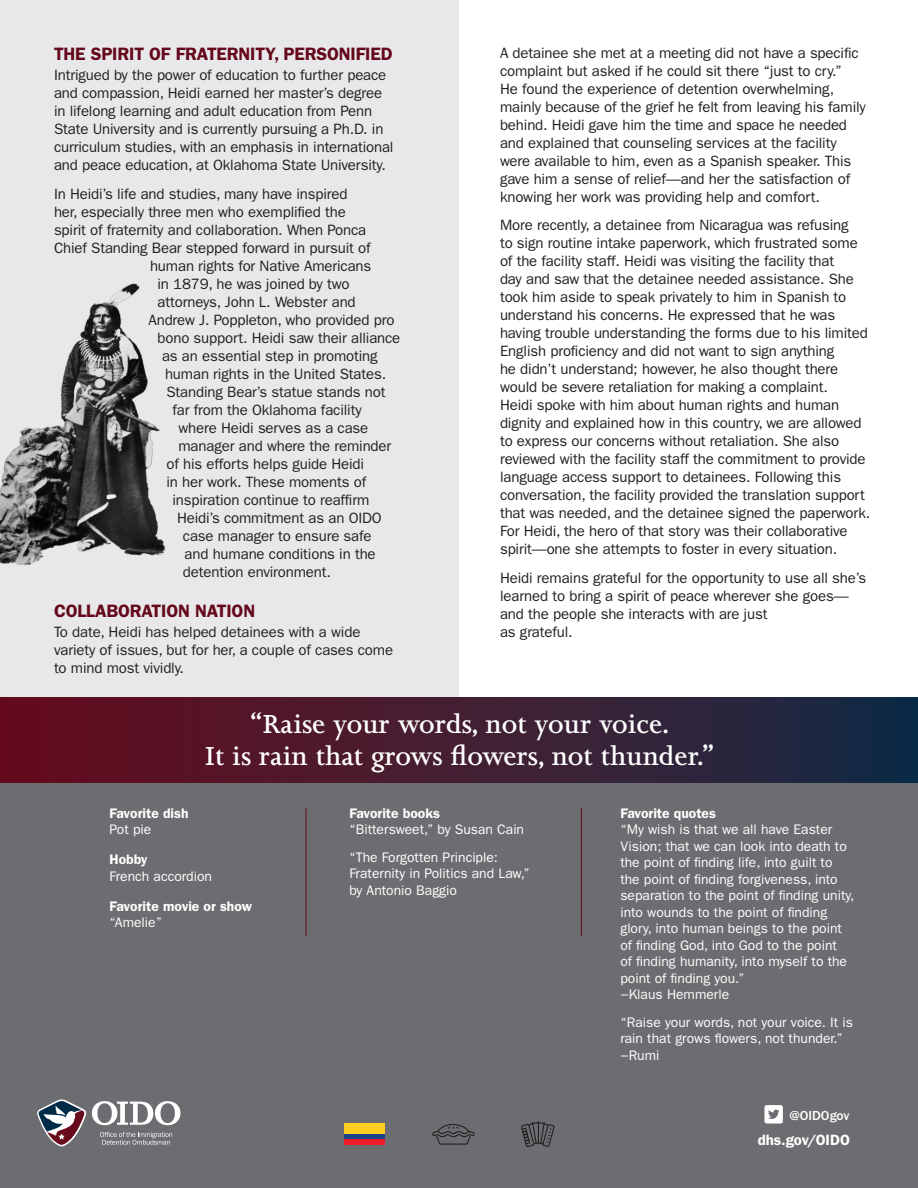
<style>
.page{position:relative;width:918px;height:1188px;background:#fff}
.page>*{position:absolute;margin:0;border:0;box-sizing:border-box;transform-origin:0 0}
.t1{font:600 30px/31.5px "Joanna MT Std";color:#fff;text-align:center}
.t2{font:600 18px "ITC Franklin Gothic Std";letter-spacing:-.01em;color:#65081b}
.t3{font:15px/18px "ITC Franklin Gothic Std";letter-spacing:-.01em;color:#231f20}
.t4{font:600 15px "ITC Franklin Gothic Std";letter-spacing:-.005em;color:#fff}
.t5{font:13.8px/16.5px "ITC Franklin Gothic Std";color:#fff}
.t6{font:600 13.8px "ITC Franklin Gothic Std";color:#fff}
.t7{font:500 13.5px "ITC Franklin Gothic Std";color:#fff}
</style>
<div class="page">
<div style="left:0;top:777px;width:918px;height:411px;background:#6c6d70"></div>
<div style="left:0;top:0;width:459px;height:769px;background:#e8e8ea"></div>
<svg style="left:37px;top:1099px;width:143px;height:47px"></svg>
<hr style="left:306px;top:808px;width:1px;height:129px;background:#65081b">
<hr style="left:581px;top:808px;width:1px;height:129px;background:#65081b">
<div style="left:0;top:697px;width:918px;height:86px;background:linear-gradient(to right,#6a0c1d,#162d45)"></div>
<img style="left:0;top:283px;width:166px;height:283px">
<svg style="left:432px;top:1124px;width:43px;height:21px"></svg>
<div style="left:345px;top:1124px;width:40px;height:10px;background:#fece21"></div>
<div style="left:345px;top:1134px;width:40px;height:6px;background:#1a4489"></div>
<div style="left:345px;top:1140px;width:40px;height:5px;background:#ee1b2b"></div>
<svg style="left:521px;top:1121px;width:34px;height:26px"></svg>
<svg style="left:764px;top:1105px;width:19px;height:19px"></svg>
<h2 class="t2" style="left:54px;top:43px;width:340px">THE SPIRIT OF FRATERNITY, PERSONIFIED</h2>
<p class="t3" style="left:54px;top:66px;width:341px">Intrigued by the power of education to further peace and compassion, Heidi earned her master’s degree in lifelong learning and adult education from Penn State University and is currently pursuing a Ph.D. in curriculum studies, with an emphasis in international and peace education, at Oklahoma State University.</p>
<p class="t3" style="left:54px;top:185px;width:295px">In Heidi’s life and studies, many have inspired</p>
<p class="t3" style="left:54px;top:203px;width:293px">her, especially three men who exemplified the</p>
<p class="t3" style="left:54px;top:221px;width:314px">spirit of fraternity and collaboration. When Ponca</p>
<p class="t3" style="left:54px;top:239px;width:318px">Chief Standing Bear stepped forward in pursuit of</p>
<p class="t3" style="left:150px;top:257px;width:223px">human rights for Native Americans</p>
<p class="t3" style="left:158px;top:275px;width:194px">in 1879, he was joined by two</p>
<p class="t3" style="left:158px;top:293px;width:200px">attorneys, John L. Webster and</p>
<p class="t3" style="left:148px;top:311px;width:247px">Andrew J. Poppleton, who provided pro</p>
<p class="t3" style="left:158px;top:329px;width:244px">bono support. Heidi saw their alliance</p>
<p class="t3" style="left:162px;top:347px;width:217px">as an essential step in promoting</p>
<p class="t3" style="left:165px;top:365px;width:223px">human rights in the United States.</p>
<p class="t3" style="left:166px;top:383px;width:220px">Standing Bear’s statue stands not</p>
<p class="t3" style="left:172px;top:401px;width:191px">far from the Oklahoma facility</p>
<p class="t3" style="left:178px;top:419px;width:191px">where Heidi serves as a case</p>
<p class="t3" style="left:178px;top:437px;width:214px">manager and where the reminder</p>
<p class="t3" style="left:166px;top:455px;width:199px">of his efforts helps guide Heidi</p>
<p class="t3" style="left:166px;top:473px;width:201px">in her work. These moments of</p>
<p class="t3" style="left:172px;top:491px;width:199px">inspiration continue to reaffirm</p>
<p class="t3" style="left:177px;top:509px;width:206px">Heidi’s commitment as an OIDO</p>
<p class="t3" style="left:183px;top:527px;width:190px">case manager to ensure safe</p>
<p class="t3" style="left:184px;top:545px;width:193px">and humane conditions in the</p>
<p class="t3" style="left:183px;top:563px;width:150px">detention environment.</p>
<h2 class="t2" style="left:54px;top:600px;width:203px">COLLABORATION NATION</h2>
<p class="t3" style="left:54px;top:623px;width:341px">To date, Heidi has helped detainees with a wide variety of issues, but for her, a couple of cases come to mind most vividly.</p>
<p class="t3" style="left:500px;top:44px;width:367px">A detainee she met at a meeting did not have a specific complaint but asked if he could sit there “just to cry.”<br>He found the experience of detention overwhelming, mainly because of the grief he felt from leaving his family behind. Heidi gave him the time and space he needed and explained that counseling services at the facility were available to him, even as a Spanish speaker. This gave him a sense of relief—and her the satisfaction of knowing her work was providing help and comfort.</p>
<p class="t3" style="left:500px;top:216px;width:372px">More recently, a detainee from Nicaragua was refusing<br>to sign routine intake paperwork, which frustrated some of the facility staff. Heidi was visiting the facility that<br>day and saw that the detainee needed assistance. She took him aside to speak privately to him in Spanish to understand his concerns. He expressed that he was having trouble understanding the forms due to his limited English proficiency and did not want to sign anything<br>he didn’t understand; however, he also thought there would be severe retaliation for making a complaint.<br>Heidi spoke with him about human rights and human dignity and explained how in this country, we are allowed to express our concerns without retaliation. She also reviewed with the facility staff the commitment to provide language access support to detainees. Following this conversation, the facility provided the translation support that was needed, and the detainee signed the paperwork.<br>For Heidi, the hero of that story was their collaborative spirit—one she attempts to foster in every situation.</p>
<p class="t3" style="left:500px;top:569px;width:368px">Heidi remains grateful for the opportunity to use all she’s learned to bring a spirit of peace wherever she goes— and the people she interacts with are just<br>as grateful.</p>
<p class="t1" style="left:205px;top:709px;width:511px">“Raise your words, not your voice.<br>It is rain that grows flowers, not thunder.”</p>
<p class="t6" style="left:110px;top:805px;width:81px">Favorite dish</p>
<p class="t5" style="left:110px;top:821px;width:43px">Pot pie</p>
<p class="t6" style="left:110px;top:851px;width:40px">Hobby</p>
<p class="t5" style="left:110px;top:868px;width:104px">French accordion</p>
<p class="t6" style="left:110px;top:898px;width:144px">Favorite movie or show</p>
<p class="t5" style="left:110px;top:914px;width:54px">“Amelie”</p>
<p class="t6" style="left:349px;top:805px;width:92px">Favorite books</p>
<p class="t5" style="left:349px;top:821px;width:176px">“Bittersweet,” by Susan Cain</p>
<p class="t5" style="left:349px;top:849px;width:182px">“The Forgotten Principle:<br>Fraternity in Politics and Law,” by Antonio Baggio</p>
<p class="t6" style="left:620px;top:805px;width:97px">Favorite quotes</p>
<p class="t5" style="left:620px;top:821px;width:235px">“My wish is that we all have Easter Vision; that we can look into death to the point of finding life, into guilt to the point of finding forgiveness, into separation to the point of finding unity, into wounds to the point of finding glory, into human beings to the point of finding God, into God to the point<br>of finding humanity, into myself to the point of finding you.”<br>−Klaus Hemmerle</p>
<p class="t5" style="left:620px;top:1014px;width:234px">“Raise your words, not your voice. It is rain that grows flowers, not thunder.” −Rumi</p>
<p class="t7" style="left:790px;top:1108px;width:61px">@OIDOgov</p>
<p class="t4" style="left:758px;top:1131px;width:94px">dhs.gov/OIDO</p>
</div>
